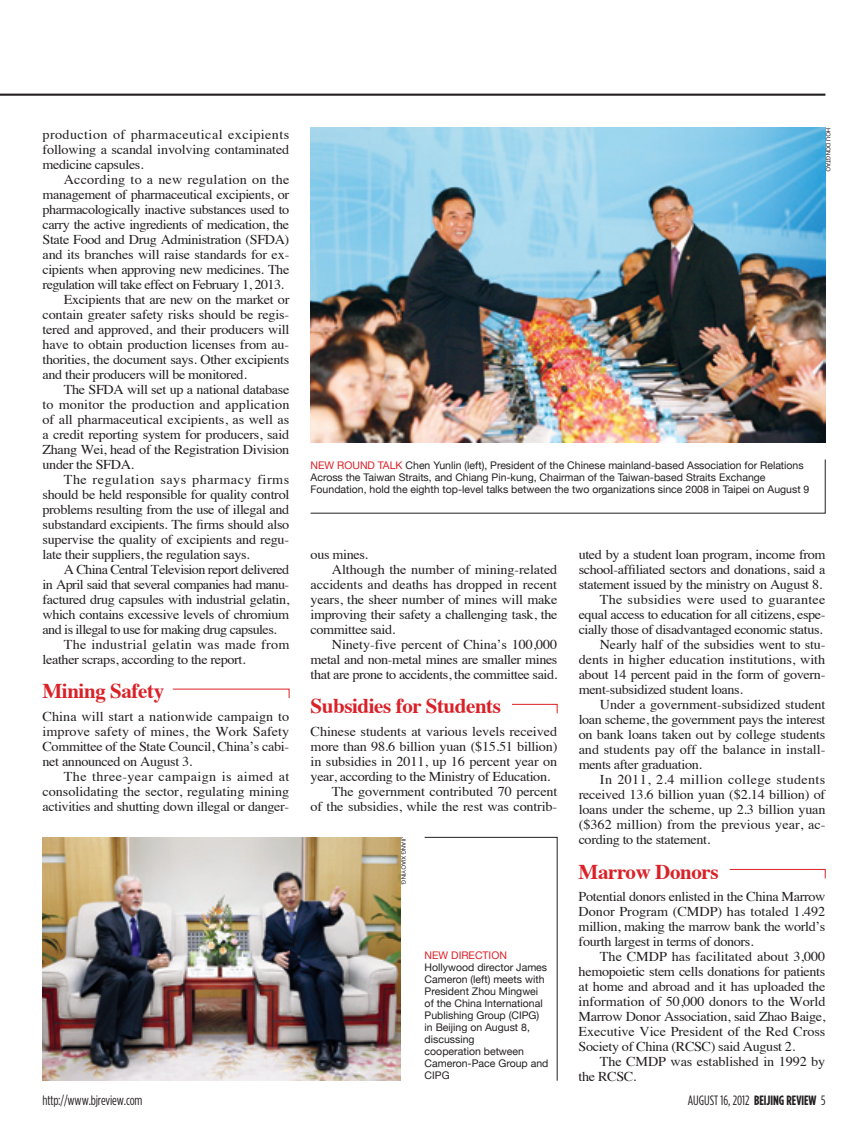
<style>
.page{position:relative;width:868px;height:1136px;background:#fff}
.page>*{position:absolute;margin:0;border:0;box-sizing:border-box;transform-origin:0 0}
.t1{font:700 21px "Times";letter-spacing:-.02em;color:#da2128}
.t2{font:13.5px/15px "Times";letter-spacing:-.025em;color:#231f20;text-align:justify;scale:1.05 1}
.t3{font:13.5px "Times";letter-spacing:-.005em;color:#231f20;scale:1.05 1}
.t4{font:13.5px "Times";color:#231f20;scale:1.05 1}
.t5{font:13.5px "Times";letter-spacing:.015em;color:#231f20;scale:1.05 1}
.t6{font:condensed 13.5px "Gotham HTF";letter-spacing:-.01em;color:#231f20}
.t7{font:13.5px "Times";letter-spacing:.01em;color:#231f20;scale:1.05 1}
.t8{font:13.5px "Times";letter-spacing:.025em;color:#231f20;scale:1.05 1}
.t9{font:13.5px "Times";letter-spacing:.035em;color:#231f20;scale:1.05 1}
.t10{font:10.5px/12px "Helvetica Neue";color:#231f20}
.t11{font:10.5px "Helvetica Neue";color:#da2128}
.t12{font:6px "Helvetica Neue";color:#231f20}
.s1{color:#da2128}
.s2{font-weight:700}
</style>
<div class="page">
<hr style="left:0;top:94px;width:825px;height:2px;background:#231f20">
<img style="left:43px;top:837px;width:357px;height:243px">
<svg style="left:310px;top:459px;width:515px;height:54px"></svg>
<svg style="left:424px;top:836px;width:133px;height:244px"></svg>
<img style="left:310px;top:128px;width:515px;height:314px">
<svg style="left:172px;top:688px;width:117px;height:10px"></svg>
<svg style="left:512px;top:703px;width:45px;height:10px"></svg>
<svg style="left:729px;top:868px;width:96px;height:10px"></svg>
<p class="t2" style="left:43px;top:126px;width:236px">production of pharmaceutical excipients following a scandal involving contaminated medicine capsules.</p>
<p class="t5" style="left:64px;top:167px;width:216px">According to a new regulation on the</p>
<p class="t2" style="left:43px;top:186px;width:236px">management of pharmaceutical excipients, or</p>
<p class="t2" style="left:43px;top:201px;width:236px">pharmacologically inactive substances used to</p>
<p class="t2" style="left:43px;top:216px;width:236px">carry the active ingredients of medication, the</p>
<p class="t2" style="left:43px;top:231px;width:236px">State Food and Drug Administration (SFDA)</p>
<p class="t2" style="left:43px;top:246px;width:236px">and its branches will raise standards for ex-</p>
<p class="t2" style="left:43px;top:261px;width:236px">cipients when approving new medicines. The</p>
<p class="t2" style="left:43px;top:276px;width:231px">regulation will take effect on February 1, 2013.</p>
<p class="t2" style="left:64px;top:291px;width:216px">Excipients that are new on the market or</p>
<p class="t2" style="left:43px;top:306px;width:236px">contain greater safety risks should be regis-</p>
<p class="t2" style="left:43px;top:321px;width:236px">tered and approved, and their producers will</p>
<p class="t2" style="left:43px;top:336px;width:236px">have to obtain production licenses from au-</p>
<p class="t2" style="left:43px;top:351px;width:236px">thorities, the document says. Other excipients</p>
<p class="t2" style="left:43px;top:366px;width:196px">and their producers will be monitored.</p>
<p class="t2" style="left:64px;top:381px;width:216px">The SFDA will set up a national database</p>
<p class="t7" style="left:43px;top:392px;width:236px">to monitor the production and application</p>
<p class="t3" style="left:43px;top:407px;width:236px">of all pharmaceutical excipients, as well as</p>
<p class="t2" style="left:43px;top:426px;width:236px">a credit reporting system for producers, said</p>
<p class="t2" style="left:43px;top:441px;width:236px">Zhang Wei, head of the Registration Division</p>
<p class="t2" style="left:43px;top:456px;width:89px">under the SFDA.</p>
<p class="t9" style="left:64px;top:467px;width:216px">The regulation says pharmacy firms</p>
<p class="t2" style="left:43px;top:486px;width:236px">should be held responsible for quality control</p>
<p class="t2" style="left:43px;top:501px;width:236px">problems resulting from the use of illegal and</p>
<p class="t2" style="left:43px;top:516px;width:236px">substandard excipients. The firms should also</p>
<p class="t2" style="left:43px;top:531px;width:236px">supervise the quality of excipients and regu-</p>
<p class="t2" style="left:43px;top:546px;width:199px">late their suppliers, the regulation says.</p>
<p class="t2" style="left:64px;top:561px;width:216px">A China Central Television report delivered</p>
<p class="t2" style="left:43px;top:576px;width:236px">in April said that several companies had manu-</p>
<p class="t2" style="left:43px;top:591px;width:236px">factured drug capsules with industrial gelatin,</p>
<p class="t2" style="left:43px;top:606px;width:236px">which contains excessive levels of chromium</p>
<p class="t2" style="left:43px;top:621px;width:225px">and is illegal to use for making drug capsules.</p>
<p class="t5" style="left:64px;top:632px;width:216px">The industrial gelatin was made from</p>
<p class="t2" style="left:43px;top:651px;width:195px">leather scraps, according to the report.</p>
<h1 class="t1" style="left:43px;top:671px;width:123px">Mining Safety</h1>
<p class="t2" style="left:43px;top:707px;width:236px">China will start a nationwide campaign to improve safety of mines, the Work Safety Committee of the State Council, China’s cabi&shy;net announced on August 3.</p>
<p class="t2" style="left:43px;top:767px;width:236px;text-indent:21px">The three-year campaign is aimed at consolidating the sector, regulating mining activities and shutting down illegal or danger-</p>
<p class="t12" style="left:831px;top:128px;width:45px;rotate:90deg">HOU DONGTAO</p>
<p class="t10" style="left:310px;top:458px;width:500px"><span class="s1">NEW ROUND TALK</span> Chen Yunlin (left), President of the Chinese mainland-based Association for Relations<br>Across the Taiwan Straits, and Chiang Pin-kung, Chairman of the Taiwan-based Straits Exchange<br>Foundation, hold the eighth top-level talks between the two organizations since 2008 in Taipei on August 9</p>
<p class="t2" style="left:310px;top:546px;width:56px">ous mines.</p>
<p class="t3" style="left:332px;top:557px;width:216px">Although the number of mining-related</p>
<p class="t3" style="left:310px;top:572px;width:236px">accidents and deaths has dropped in recent</p>
<p class="t2" style="left:310px;top:591px;width:236px">years, the sheer number of mines will make</p>
<p class="t2" style="left:310px;top:606px;width:236px">improving their safety a challenging task, the</p>
<p class="t2" style="left:310px;top:621px;width:82px">committee said.</p>
<p class="t3" style="left:332px;top:632px;width:216px">Ninety-five percent of China’s 100,000</p>
<p class="t2" style="left:310px;top:651px;width:236px">metal and non-metal mines are smaller mines</p>
<p class="t2" style="left:310px;top:666px;width:236px">that are prone to accidents, the committee said.</p>
<h1 class="t1" style="left:310px;top:686px;width:192px">Subsidies for Students</h1>
<p class="t3" style="left:310px;top:719px;width:236px">Chinese students at various levels received</p>
<p class="t2" style="left:310px;top:738px;width:236px">more than 98.6 billion yuan ($15.51 billion)</p>
<p class="t2" style="left:310px;top:753px;width:236px">in subsidies in 2011, up 16 percent year on</p>
<p class="t2" style="left:310px;top:768px;width:230px">year, according to the Ministry of Education.</p>
<p class="t3" style="left:332px;top:779px;width:216px">The government contributed 70 percent</p>
<p class="t2" style="left:310px;top:798px;width:236px">of the subsidies, while the rest was contrib-</p>
<p class="t12" style="left:407px;top:837px;width:49px;rotate:90deg">JIANG XIAOYING</p>
<p class="t11" style="left:424px;top:949px;width:84px">NEW DIRECTION</p>
<p class="t10" style="left:424px;top:961px;width:125px">Hollywood director James<br>Cameron (left) meets with<br>President Zhou Mingwei of the China International<br>Publishing Group (CIPG) in Beijing on August 8, discussing<br>cooperation between<br>Cameron-Pace Group and<br>CIPG</p>
<p class="t2" style="left:578px;top:546px;width:236px">uted by a student loan program, income from</p>
<p class="t2" style="left:578px;top:561px;width:236px">school-affiliated sectors and donations, said a</p>
<p class="t2" style="left:578px;top:576px;width:233px">statement issued by the ministry on August 8.</p>
<p class="t5" style="left:600px;top:587px;width:216px">The subsidies were used to guarantee</p>
<p class="t2" style="left:578px;top:606px;width:236px">equal access to education for all citizens, espe-</p>
<p class="t2" style="left:578px;top:621px;width:234px">cially those of disadvantaged economic status.</p>
<p class="t2" style="left:600px;top:636px;width:216px">Nearly half of the subsidies went to stu-</p>
<p class="t4" style="left:578px;top:647px;width:236px">dents in higher education institutions, with</p>
<p class="t2" style="left:578px;top:666px;width:236px">about 14 percent paid in the form of govern-</p>
<p class="t2" style="left:578px;top:681px;width:158px">ment-subsidized student loans.</p>
<p class="t3" style="left:600px;top:692px;width:216px">Under a government-subsidized student</p>
<p class="t2" style="left:578px;top:711px;width:236px">loan scheme, the government pays the interest</p>
<p class="t2" style="left:578px;top:726px;width:236px">on bank loans taken out by college students</p>
<p class="t4" style="left:578px;top:737px;width:236px">and students pay off the balance in install-</p>
<p class="t2" style="left:578px;top:756px;width:119px">ments after graduation.</p>
<p class="t8" style="left:600px;top:767px;width:216px">In 2011, 2.4 million college students</p>
<p class="t2" style="left:578px;top:786px;width:236px">received 13.6 billion yuan ($2.14 billion) of</p>
<p class="t2" style="left:578px;top:801px;width:236px">loans under the scheme, up 2.3 billion yuan</p>
<p class="t4" style="left:578px;top:812px;width:236px">($362 million) from the previous year, ac-</p>
<p class="t2" style="left:578px;top:831px;width:127px">cording to the statement.</p>
<h1 class="t1" style="left:578px;top:851px;width:141px">Marrow Donors</h1>
<p class="t2" style="left:578px;top:888px;width:236px">Potential donors enlisted in the China Marrow Donor Program (CMDP) has totaled 1.492 million, making the marrow bank the world’s fourth largest in terms of donors.</p>
<p class="t2" style="left:578px;top:948px;width:236px;text-indent:21px">The CMDP has facilitated about 3,000 hemopoietic stem cells donations for patients at home and abroad and it has uploaded the information of 50,000 donors to the World Marrow Donor Association, said Zhao Baige, Executive Vice President of the Red Cross Society of China (RCSC) said August 2.</p>
<p class="t2" style="left:578px;top:1053px;width:236px;text-indent:21px">The CMDP was established in 1992 by the RCSC.</p>
<p class="t6" style="left:43px;top:1092px;width:101px">http://www.bjreview.com</p>
<p class="t6" style="left:687px;top:1092px;width:139px">AUGUST 16, 2012 <span class="s2">BEIJING REVIEW</span> 5</p>
</div>
